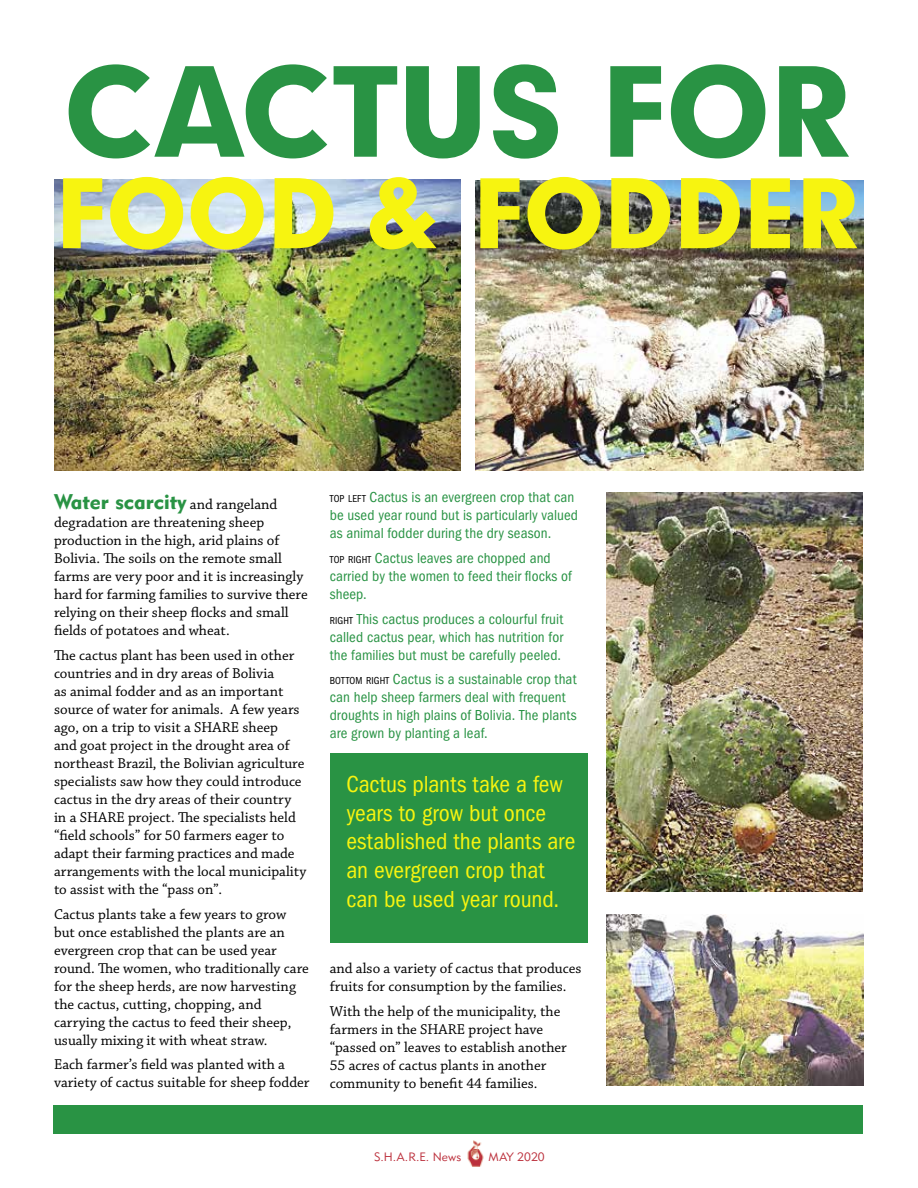
<style>
.page{position:relative;width:918px;height:1188px;background:#fff}
.page>*{position:absolute;margin:0;border:0;box-sizing:border-box;transform-origin:0 0}
.t1{font:118.5px "Geometric 706 BT Black B";letter-spacing:-.02em;color:#299344}
.t2{font:91.5px "Geometric 706 BT Black B";letter-spacing:-.015em;color:#f7f410}
.t3{font:condensed 24px/28.8px "ITC Franklin Gothic Std";color:#f7f410}
.t4{font:21px "Geometric 415 BT Black A";color:#299344}
.t5{font:15px/18px "Chaparral Pro";color:#000}
.t6{font:condensed 15px/18px "ITC Franklin Gothic Std";letter-spacing:.005em;color:#299344}
.t7{font:12px "Geometric 415 BT Lite A";letter-spacing:.005em;color:#bc313d}
.s1{font-family:"Chaparral Pro";font-size:15px;color:#000}
.s2{font-size:10.5px;color:#000}
</style>
<div class="page">
<img style="left:467px;top:1140px;width:17px;height:27px">
<img style="left:476px;top:180px;width:387px;height:290px">
<img style="left:606px;top:492px;width:257px;height:400px">
<img style="left:606px;top:915px;width:258px;height:171px">
<img style="left:54px;top:180px;width:406px;height:290px">
<div style="left:330px;top:754px;width:258px;height:189px;background:#299344"></div>
<div style="left:53px;top:1106px;width:810px;height:28px;background:#299344"></div>
<h1 class="t1" style="left:63px;top:31px;width:791px">CACTUS FOR</h1>
<h2 class="t2" style="left:55px;top:151px;width:806px">FOOD &amp; FODDER</h2>
<h3 class="t4" style="left:54px;top:489px;width:225px">Water scarcity <span class="s1">and rangeland</span></h3>
<p class="t5" style="left:54px;top:514px;width:255px">degradation are threatening sheep production in the high, arid plains of Bolivia. The soils on the remote small farms are very poor and it is increasingly hard for farming families to survive there relying on their sheep flocks and small fields of potatoes and wheat.</p>
<p class="t5" style="left:54px;top:647px;width:254px">The cactus plant has been used in other countries and in dry areas of Bolivia<br>as animal fodder and as an important source of water for animals. A few years ago, on a trip to visit a SHARE sheep<br>and goat project in the drought area of northeast Brazil, the Bolivian agriculture specialists saw how they could introduce cactus in the dry areas of their country in a SHARE project. The specialists held “field schools” for 50 farmers eager to adapt their farming practices and made arrangements with the local municipality to assist with the “pass on”.</p>
<p class="t5" style="left:54px;top:906px;width:256px">Cactus plants take a few years to grow but once established the plants are an evergreen crop that can be used year round. The women, who traditionally care for the sheep herds, are now harvesting the cactus, cutting, chopping, and carrying the cactus to feed their sheep, usually mixing it with wheat straw.</p>
<p class="t5" style="left:54px;top:1056px;width:257px">Each farmer’s field was planted with a variety of cactus suitable for sheep fodder</p>
<p class="t6" style="left:330px;top:488px;width:250px"><span class="s2">TOP LEFT</span> Cactus is an evergreen crop that can be used year round but is particularly valued as animal fodder during the dry season.</p>
<p class="t6" style="left:330px;top:549px;width:243px"><span class="s2">TOP RIGHT</span> Cactus leaves are chopped and carried by the women to feed their flocks of sheep.</p>
<p class="t6" style="left:330px;top:610px;width:235px;text-align:justify"><span class="s2">RIGHT</span> This cactus produces a colourful fruit called cactus pear, which has nutrition for the families but must be carefully peeled.</p>
<p class="t6" style="left:330px;top:671px;width:248px"><span class="s2">BOTTOM RIGHT</span> Cactus is a sustainable crop that can help sheep farmers deal with frequent droughts in high plains of Bolivia. The plants are grown by planting a leaf.</p>
<h3 class="t3" style="left:346px;top:770px;width:230px">Cactus plants take a few years to grow but once established the plants are an evergreen crop that can be used year round.</h3>
<p class="t5" style="left:330px;top:960px;width:253px">and also a variety of cactus that produces fruits for consumption by the families.</p>
<p class="t5" style="left:330px;top:1003px;width:239px">With the help of the municipality, the farmers in the SHARE project have “passed on” leaves to establish another 55 acres of cactus plants in another community to benefit 44 families.</p>
<p class="t7" style="left:374px;top:1149px;width:89px">S.H.A.R.E. News</p>
<p class="t7" style="left:489px;top:1149px;width:58px">MAY 2020</p>
</div>
